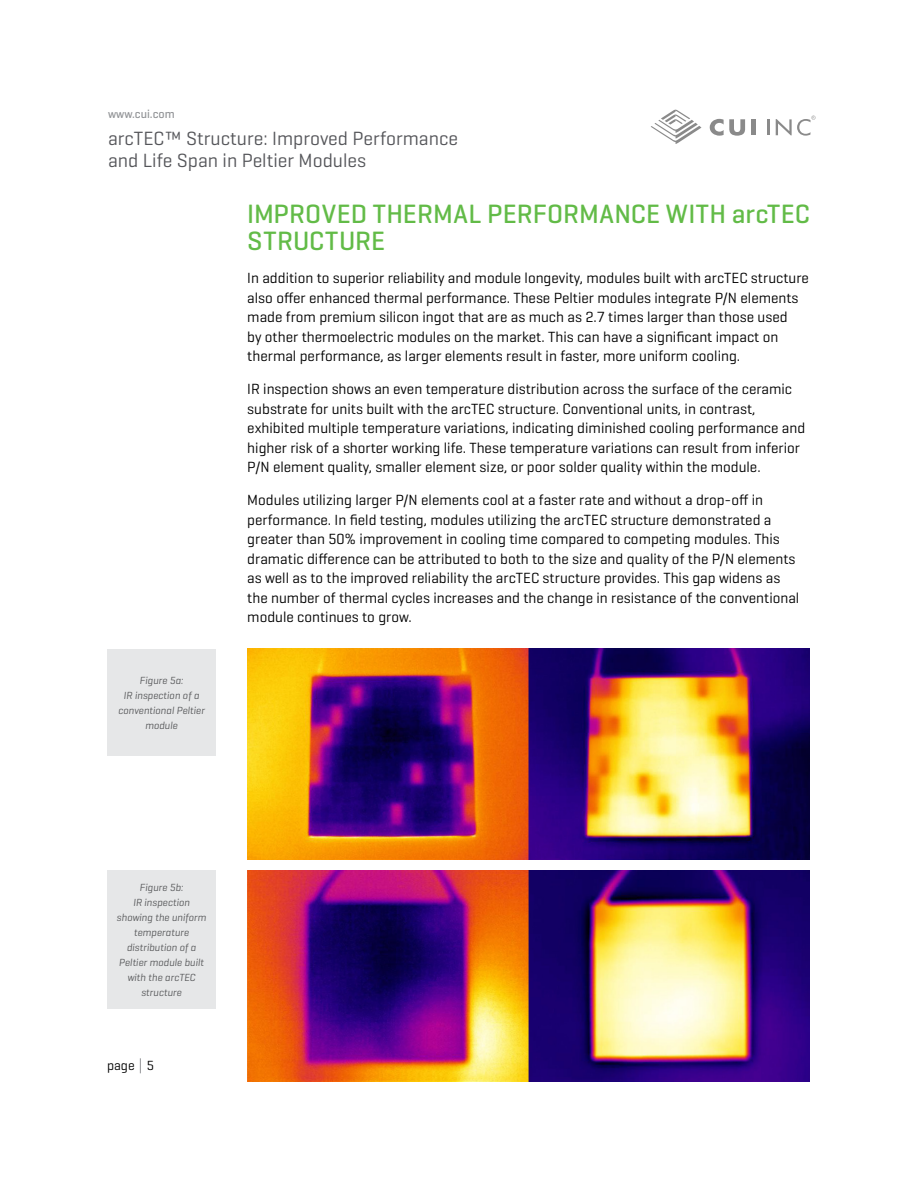
<style>
.page{position:relative;width:918px;height:1188px;background:#fff}
.page>*{position:absolute;margin:0;border:0;box-sizing:border-box;transform-origin:0 0}
.t1{font:500 27px/27px "Geogrotesque";letter-spacing:.005em;color:#62bb47}
.t2{font:19.5px/21.9px "Geogrotesque";color:#55565a}
.t3{font:15px/19.5px "Geogrotesque";color:#000}
.t4{font:13.5px "Geogrotesque";color:#000}
.t5{font:500 12px "Geogrotesque";color:#939598}
.t6{font:italic 10.5px/15px "Geogrotesque";color:#58595b;text-align:center}
</style>
<div class="page">
<svg style="left:140px;top:1058px;width:1px;height:15px"></svg>
<svg style="left:651px;top:109px;width:50px;height:35px"></svg>
<svg style="left:767px;top:119px;width:2px;height:16px"></svg>
<svg style="left:710px;top:119px;width:35px;height:17px"></svg>
<div style="left:751px;top:119px;width:5px;height:16px;background:#8a8a8a"></div>
<svg style="left:776px;top:116px;width:40px;height:20px"></svg>
<img style="left:247px;top:649px;width:563px;height:211px">
<img style="left:247px;top:871px;width:563px;height:210px">
<div style="left:107px;top:649px;width:108px;height:107px;background:#e6e7e8"></div>
<div style="left:107px;top:871px;width:108px;height:138px;background:#e6e7e8"></div>
<p class="t5" style="left:108px;top:107px;width:68px">www.cui.com</p>
<h2 class="t2" style="left:108px;top:127px;width:352px">arcTEC™ Structure: Improved Performance and Life Span in Peltier Modules</h2>
<p class="t6" style="left:118px;top:672px;width:88px">Figure 5a:<br>IR inspection of a conventional Peltier module</p>
<h1 class="t1" style="left:247px;top:200px;width:564px">IMPROVED THERMAL PERFORMANCE WITH arcTEC<br>STRUCTURE</h1>
<p class="t3" style="left:247px;top:268px;width:563px">In addition to superior reliability and module longevity, modules built with arcTEC structure also offer enhanced thermal performance. These Peltier modules integrate P/N elements made from premium silicon ingot that are as much as 2.7 times larger than those used<br>by other thermoelectric modules on the market. This can have a significant impact on thermal performance, as larger elements result in faster, more uniform cooling.</p>
<p class="t3" style="left:247px;top:379px;width:559px">IR inspection shows an even temperature distribution across the surface of the ceramic substrate for units built with the arcTEC structure. Conventional units, in contrast, exhibited multiple temperature variations, indicating diminished cooling performance and higher risk of a shorter working life. These temperature variations can result from inferior P/N element quality, smaller element size, or poor solder quality within the module.</p>
<p class="t3" style="left:247px;top:490px;width:554px">Modules utilizing larger P/N elements cool at a faster rate and without a drop-off in performance. In field testing, modules utilizing the arcTEC structure demonstrated a greater than 50% improvement in cooling time compared to competing modules. This dramatic difference can be attributed to both to the size and quality of the P/N elements as well as to the improved reliability the arcTEC structure provides. This gap widens as the number of thermal cycles increases and the change in resistance of the conventional module continues to grow.</p>
<p class="t6" style="left:117px;top:880px;width:91px">Figure 5b:<br>IR inspection showing the uniform temperature distribution of a<br>Peltier module built with the arcTEC structure</p>
<p class="t4" style="left:107px;top:1057px;width:49px">page 5</p>
</div>
